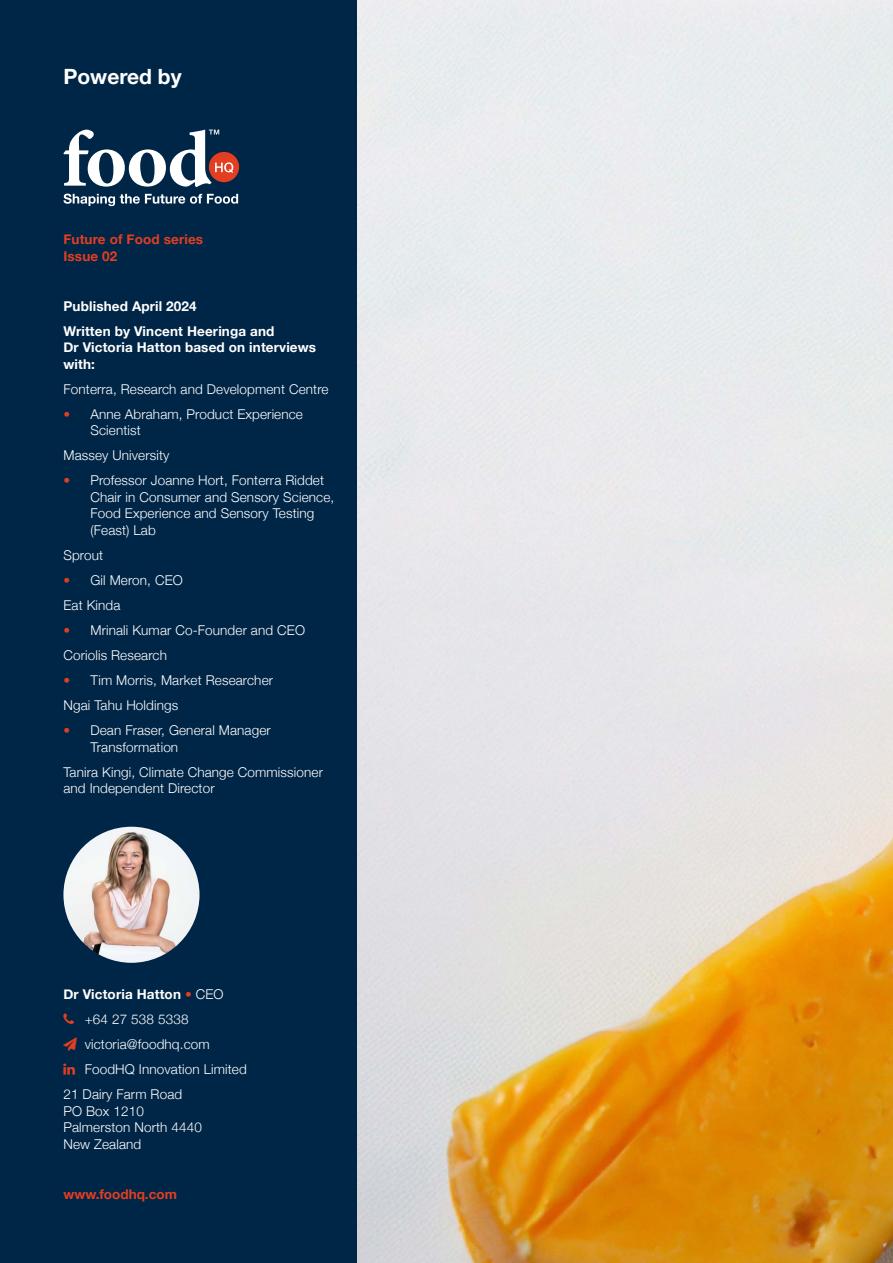
<style>
.page{position:relative;width:893px;height:1263px;background:#fff}
.page>*{position:absolute;margin:0;border:0;box-sizing:border-box;transform-origin:0 0}
.t1{font:700 21px "Helvetica Neue";color:#fff}
.t2{font:300 13.5px/16.5px "Helvetica Neue";letter-spacing:.01em;color:#fff}
.t3{font:700 13.5px/25px "Helvetica Neue";letter-spacing:.01em;color:#fff}
.t4{font:700 13.5px/16.5px "Helvetica Neue";letter-spacing:.01em;color:#e23e21}
.s1{color:#e23e21}
.s2{font-weight:300;color:#e23e21}
.s3{font-weight:300}
</style>
<div class="page">
<div style="left:0;top:0;width:357px;height:1263px;background:#002647"></div>
<div style="left:209px;top:152px;width:30px;height:30px;background:#e23e21;border-radius:50%"></div>
<svg style="left:63px;top:194px;width:175px;height:12px"></svg>
<svg style="left:63px;top:130px;width:170px;height:57px"></svg>
<img style="left:63px;top:827px;width:137px;height:136px;border-radius:68px">
<img style="left:357px;top:0;width:536px;height:1263px">
<h1 class="t1" style="left:63px;top:60px;width:120px">Powered by</h1>
<p class="t4" style="left:63px;top:232px;width:141px">Future of Food series<br>Issue 02</p>
<p class="t3" style="left:63px;top:294px;width:213px">Published April 2024<br>Written by Vincent Heeringa and</p>
<p class="t3" style="left:63px;top:340px;width:254px;line-height:16.5px">Dr Victoria Hatton based on interviews with:</p>
<p class="t2" style="left:63px;top:380px;width:267px">Fonterra, Research and Development Centre</p>
<p class="t2" style="left:90px;top:405px;width:214px;text-indent:-27px"><span class="s1">•</span> Anne Abraham, Product Experience<br>Scientist</p>
<p class="t2" style="left:63px;top:446px;width:107px">Massey University</p>
<p class="t2" style="left:90px;top:471px;width:245px;text-indent:-27px"><span class="s1">•</span> Professor Joanne Hort, Fonterra Riddet<br>Chair in Consumer and Sensory Science,<br>Food Experience and Sensory Testing (Feast) Lab</p>
<p class="t2" style="left:63px;top:546px;width:41px">Sprout</p>
<p class="t2" style="left:63px;top:567px;width:121px;line-height:25px"><span class="s1">•</span> Gil Meron, CEO<br>Eat Kinda</p>
<p class="t2" style="left:63px;top:617px;width:243px;line-height:25px"><span class="s1">•</span> Mrinali Kumar Co-Founder and CEO<br>Coriolis Research</p>
<p class="t2" style="left:63px;top:667px;width:211px;line-height:25px"><span class="s1">•</span> Tim Morris, Market Researcher<br>Ngai Tahu Holdings</p>
<p class="t2" style="left:90px;top:721px;width:182px;text-indent:-27px"><span class="s1">•</span> Dean Fraser, General Manager<br>Transformation</p>
<p class="t2" style="left:63px;top:762px;width:261px">Tanira Kingi, Climate Change Commissioner and Independent Director</p>
<p class="t3" style="left:85px;top:982px;width:140px;text-indent:-21px">Dr Victoria Hatton <span class="s2">•</span> <span class="s3">CEO +64 27 538 5338</span></p>
<p class="t2" style="left:63px;top:1035px;width:148px"><span class="s1">➢</span> victoria@foodhq.com</p>
<p class="t2" style="left:85px;top:1060px;width:164px">FoodHQ Innovation Limited</p>
<p class="t2" style="left:63px;top:1085px;width:120px">21 Dairy Farm Road</p>
<p class="t2" style="left:63px;top:1102px;width:140px">PO Box 1210<br>Palmerston North 4440<br>New Zealand</p>
<p class="t4" style="left:63px;top:1186px;width:115px">www.foodhq.com</p>
</div>
